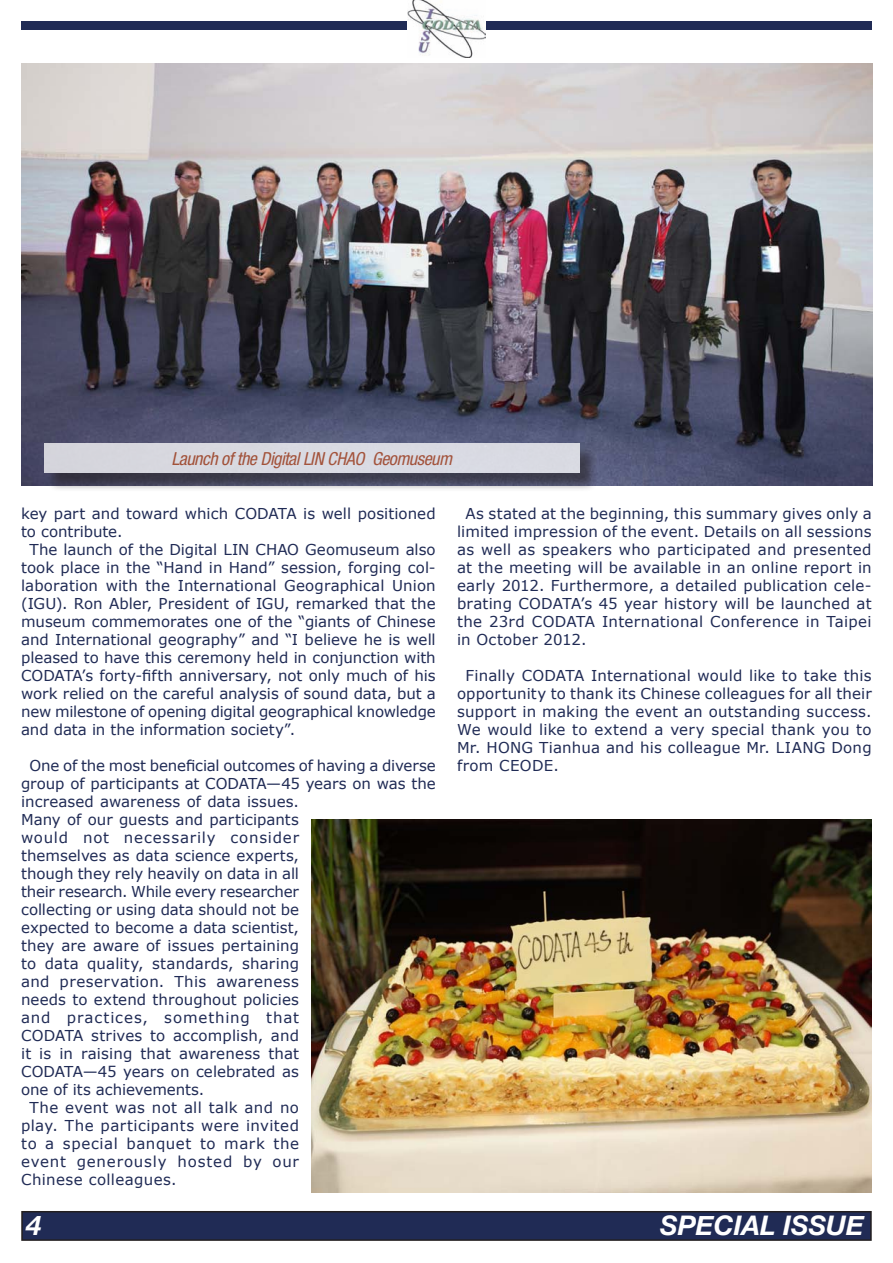
<style>
.page{position:relative;width:893px;height:1263px;background:#fff}
.page>*{position:absolute;margin:0;border:0;box-sizing:border-box;transform-origin:0 0}
.t1{font:italic 700 27px "Helvetica Neue";color:#fff}
.t2{font:italic condensed 18px "Helvetica Neue";letter-spacing:-.025em;color:#b84f26}
.Texte_courant{font:15px/18px "Verdana";letter-spacing:.005em;color:#202b55;text-align:justify}
</style>
<div class="page">
<div style="left:22px;top:1212px;width:849px;height:28px;background:#202b55"></div>
<div style="left:21px;top:1211px;width:851px;height:30px;border:2px solid #231f20"></div>
<div style="left:21px;top:21px;width:851px;height:8px;background:#202b55"></div>
<img style="left:408px;top:0;width:77px;height:58px">
<img style="left:21px;top:64px;width:852px;height:421px">
<img style="left:312px;top:819px;width:560px;height:373px">
<div style="left:47px;top:446px;width:551px;height:46px;background:#231f20;opacity:.75"></div>
<div style="left:44px;top:443px;width:535px;height:30px;background:#d9d9e2"></div>
<p class="t2" style="left:172px;top:449px;width:282px">Launch of the Digital LIN CHAO Geomuseum</p>
<p class="Texte_courant" style="left:21px;top:505px;width:416px">key part and toward which CODATA is well positioned to contribute.</p>
<p class="Texte_courant" style="left:21px;top:541px;width:416px;text-indent:9px">The launch of the Digital LIN CHAO Geomuseum also took place in the “Hand in Hand” session, forging col&shy;laboration with the International Geographical Union (IGU). Ron Abler, President of IGU, remarked that the museum commemorates one of the “giants of Chinese and International geography” and “I believe he is well pleased to have this ceremony held in conjunction with CODATA’s forty-fifth anniversary, not only much of his work relied on the careful analysis of sound data, but a new milestone of opening digital geographical knowledge and data in the information society”.</p>
<p class="Texte_courant" style="left:21px;top:757px;width:416px;text-align:left;text-indent:9px">One of the most beneficial outcomes of having a diverse group of participants at CODATA—45 years on was the increased awareness of data issues.<br>Many of our guests and participants<br>would not necessarily consider<br>themselves as data science experts,<br>though they rely heavily on data in all<br>their research. While every researcher<br>collecting or using data should not be<br>expected to become a data scientist,<br>they are aware of issues pertaining<br>to data quality, standards, sharing<br>and preservation. This awareness<br>needs to extend throughout policies<br>and practices, something that<br>CODATA strives to accomplish, and<br>it is in raising that awareness that<br>CODATA—45 years on celebrated as<br>one of its achievements.</p>
<p class="Texte_courant" style="left:21px;top:1099px;width:279px;text-indent:9px">The event was not all talk and no play. The participants were invited to a special banquet to mark the event generously hosted by our Chinese colleagues.</p>
<p class="Texte_courant" style="left:457px;top:505px;width:416px;text-indent:9px">As stated at the beginning, this summary gives only a limited impression of the event. Details on all sessions as well as speakers who participated and presented at the meeting will be available in an online report in early 2012. Furthermore, a detailed publication cele&shy;brating CODATA’s 45 year history will be launched at the 23rd CODATA International Conference in Taipei in October 2012.</p>
<p class="Texte_courant" style="left:457px;top:667px;width:416px;text-indent:9px">Finally CODATA International would like to take this opportunity to thank its Chinese colleagues for all their support in making the event an outstanding success.<br>We would like to extend a very special thank you to Mr. HONG Tianhua and his colleague Mr. LIANG Dong from CEODE.</p>
<h1 class="t1" style="left:27px;top:1209px;width:17px">4</h1>
<h1 class="t1" style="left:660px;top:1209px;width:206px">SPECIAL ISSUE</h1>
</div>
